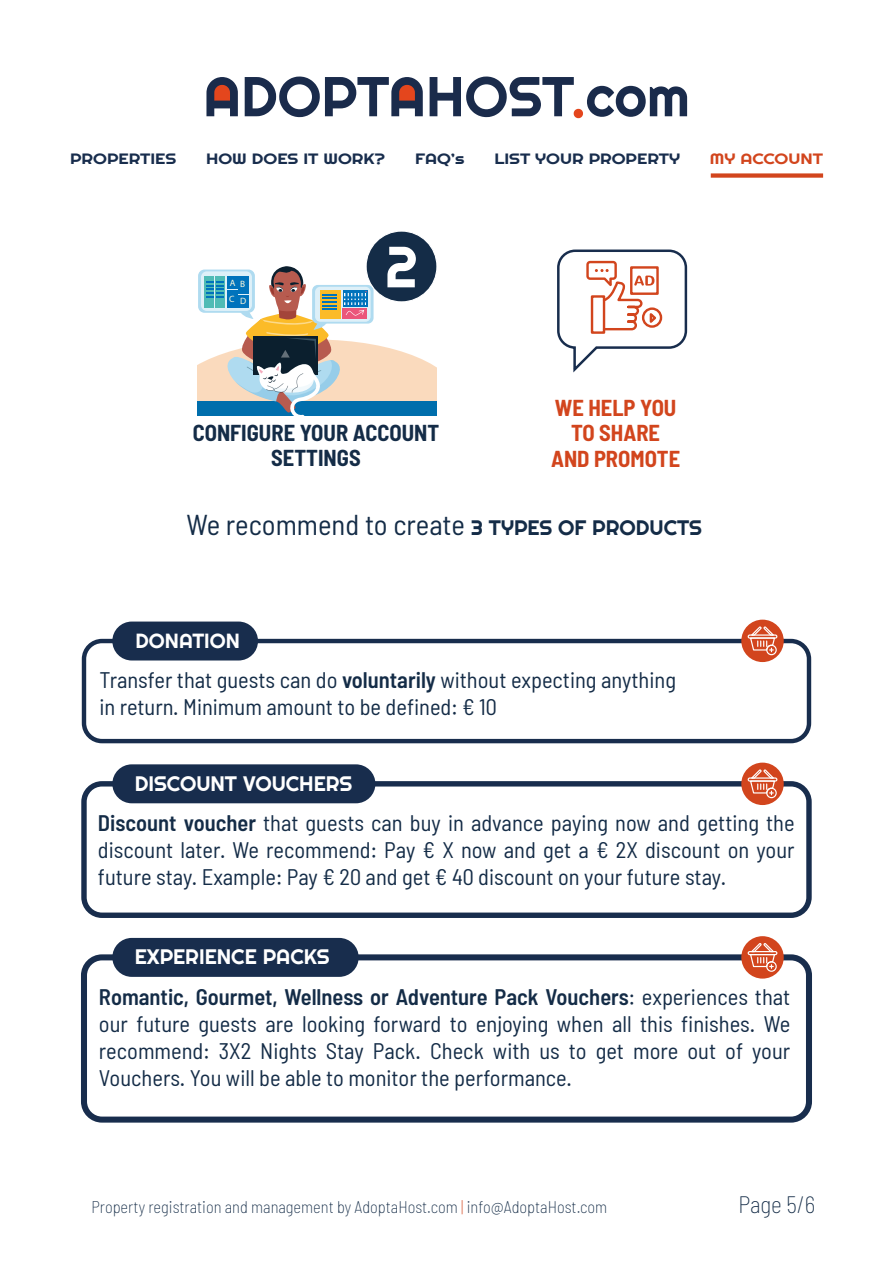
<style>
.page{position:relative;width:893px;height:1263px;background:#fff}
.page>*{position:absolute;margin:0;border:0;box-sizing:border-box;transform-origin:0 0}
.t1{font:57.9px "Righteous";color:#fff}
.t2{font:56.1px "Righteous";color:#1a2b4b}
.t3{font:semi-condensed 28.65px "Barlow";color:#142c47}
.t4{font:200 semi-condensed 23.25px "Barlow";color:#142c47}
.t5{font:semi-condensed 22.5px/27px "Barlow";color:#142c47;text-align:justify}
.t6{font:700 semi-condensed 22.5px/25.5px "Barlow";color:#142c47;text-align:center}
.t7{font:700 semi-condensed 22.5px/25.5px "Barlow";color:#d2451d;text-align:center}
.t8{font:21px "Righteous";color:#fff}
.t9{font:20.55px "Righteous";color:#fff}
.t10{font:200 semi-condensed 16.5px "Barlow";color:#142c47}
.t11{font:15px "Righteous";color:#182d4d;scale:1.19 1}
.t12{font:15px "Righteous";color:#d2451d;scale:1.19 1}
.t13{font:9.15px "Myriad Pro";color:#fbf7db}
.s1{color:#e4461d}
.s2{font-family:"Righteous";font-stretch:normal;font-size:21px}
.s3{font-weight:600}
.s4{color:#d2451d}
</style>
<div class="page">
<svg style="left:197px;top:266px;width:240px;height:150px"></svg>
<div style="left:227px;top:276px;width:10px;height:13px;background:#0073bc"></div>
<div style="left:227px;top:290px;width:10px;height:17px;background:#0073bc"></div>
<div style="left:238px;top:295px;width:11px;height:12px;background:#0073bc"></div>
<div style="left:238px;top:276px;width:11px;height:17px;background:#0073bc"></div>
<div style="left:366px;top:231px;width:71px;height:71px;background:#142c47;border-radius:50%"></div>
<div style="left:366px;top:230px;width:71px;height:72px;border:1px solid #fff;border-radius:50%"></div>
<div style="left:630px;top:266px;width:29px;height:29px;border:2px solid #d2451d"></div>
<div style="left:591px;top:295px;width:14px;height:39px;border:2px solid #d2451d"></div>
<div style="left:642px;top:307px;width:20px;height:21px;border:2px solid #d2451d;border-radius:50%"></div>
<svg style="left:586px;top:260px;width:72px;height:72px"></svg>
<div style="left:557px;top:249px;width:130px;height:100px;border:2px solid #182d4d;border-radius:17px"></div>
<div style="left:82px;top:639px;width:729px;height:104px;border:4px solid #182d4d;border-radius:18px"></div>
<div style="left:112px;top:621px;width:146px;height:39px;background:#182d4d;border-radius:19px"></div>
<div style="left:81px;top:781px;width:731px;height:137px;border:5px solid #182d4d;border-radius:18px"></div>
<div style="left:112px;top:764px;width:263px;height:39px;background:#182d4d;border-radius:19px"></div>
<div style="left:81px;top:954px;width:731px;height:168px;border:6px solid #182d4d;border-radius:18px"></div>
<div style="left:112px;top:938px;width:247px;height:39px;background:#182d4d;border-radius:19px"></div>
<div style="left:741px;top:620px;width:43px;height:42px;background:#d2451d;border-radius:50%"></div>
<div style="left:766px;top:645px;width:11px;height:10px;border:1px solid #fff;border-radius:50%"></div>
<div style="left:748px;top:634px;width:29px;height:5px;border:1px solid #fff"></div>
<svg style="left:749px;top:626px;width:27px;height:26px"></svg>
<div style="left:741px;top:763px;width:43px;height:42px;background:#d2451d;border-radius:50%"></div>
<div style="left:766px;top:788px;width:11px;height:10px;border:1px solid #fff;border-radius:50%"></div>
<div style="left:748px;top:777px;width:29px;height:5px;border:1px solid #fff"></div>
<svg style="left:749px;top:769px;width:27px;height:26px"></svg>
<div style="left:741px;top:936px;width:43px;height:42px;background:#d2451d;border-radius:50%"></div>
<div style="left:766px;top:961px;width:11px;height:11px;border:1px solid #fff;border-radius:50%"></div>
<div style="left:748px;top:951px;width:29px;height:4px;border:1px solid #fff"></div>
<svg style="left:749px;top:943px;width:27px;height:25px"></svg>
<div style="left:211px;top:81px;width:22px;height:25px;background:#e4461d;border-radius:10px"></div>
<div style="left:397px;top:81px;width:22px;height:25px;background:#e4461d;border-radius:10px"></div>
<div style="left:711px;top:173px;width:112px;height:5px;background:#d2451d"></div>
<h2 class="t2" style="left:203px;top:61px;width:488px">ADOPTAHOST<span class="s1">.</span>com</h2>
<p class="t11" style="left:70px;top:149px;width:91px">PROPERTIES</p>
<p class="t11" style="left:206px;top:149px;width:152px">HOW DOES IT WORK?</p>
<p class="t11" style="left:415px;top:149px;width:43px">FAQ’s</p>
<p class="t11" style="left:494px;top:149px;width:157px">LIST YOUR PROPERTY</p>
<p class="t12" style="left:710px;top:149px;width:96px">MY ACCOUNT</p>
<p class="t13" style="left:230px;top:277px;width:7px">A</p>
<p class="t13" style="left:240px;top:279px;width:7px">B</p>
<p class="t13" style="left:229px;top:293px;width:7px">C</p>
<p class="t13" style="left:240px;top:296px;width:8px">D</p>
<h1 class="t1" style="left:385px;top:230px;width:35px">2</h1>
<p class="t6" style="left:193px;top:418px;width:248px">CONFIGURE YOUR ACCOUNT<br>SETTINGS</p>
<p class="t7" style="left:551px;top:393px;width:131px">WE HELP YOU<br>TO SHARE<br>AND PROMOTE</p>
<p class="t3" style="left:186px;top:507px;width:517px">We recommend to create <span class="s2">3 TYPES OF PRODUCTS</span></p>
<p class="t9" style="left:136px;top:627px;width:106px">DONATION</p>
<p class="t5" style="left:99px;top:666px;width:578px">Transfer that guests can do <span class="s3">voluntarily</span> without expecting anything in return. Minimum amount to be defined: € 10</p>
<p class="t8" style="left:135px;top:770px;width:219px">DISCOUNT VOUCHERS</p>
<p class="t5" style="left:98px;top:809px;width:698px"><span class="s3">Discount voucher</span> that guests can buy in advance paying now and getting the discount later. We recommend: Pay € X now and get a € 2X discount on your future stay. Example: Pay € 20 and get € 40 discount on your future stay.</p>
<p class="t8" style="left:135px;top:943px;width:197px">EXPERIENCE PACKS</p>
<p class="t5" style="left:99px;top:983px;width:693px"><span class="s3">Romantic, Gourmet, Wellness or Adventure Pack Vouchers</span>: experiences that our future guests are looking forward to enjoying when all this finishes. We recommend: 3X2 Nights Stay Pack. Check with us to get more out of your Vouchers. You will be able to monitor the performance.</p>
<p class="t10" style="left:91px;top:1195px;width:517px">Property registration and management by AdoptaHost.com <span class="s4">|</span> info@AdoptaHost.com</p>
<p class="t4" style="left:738px;top:1188px;width:78px">Page 5/6</p>
</div>
